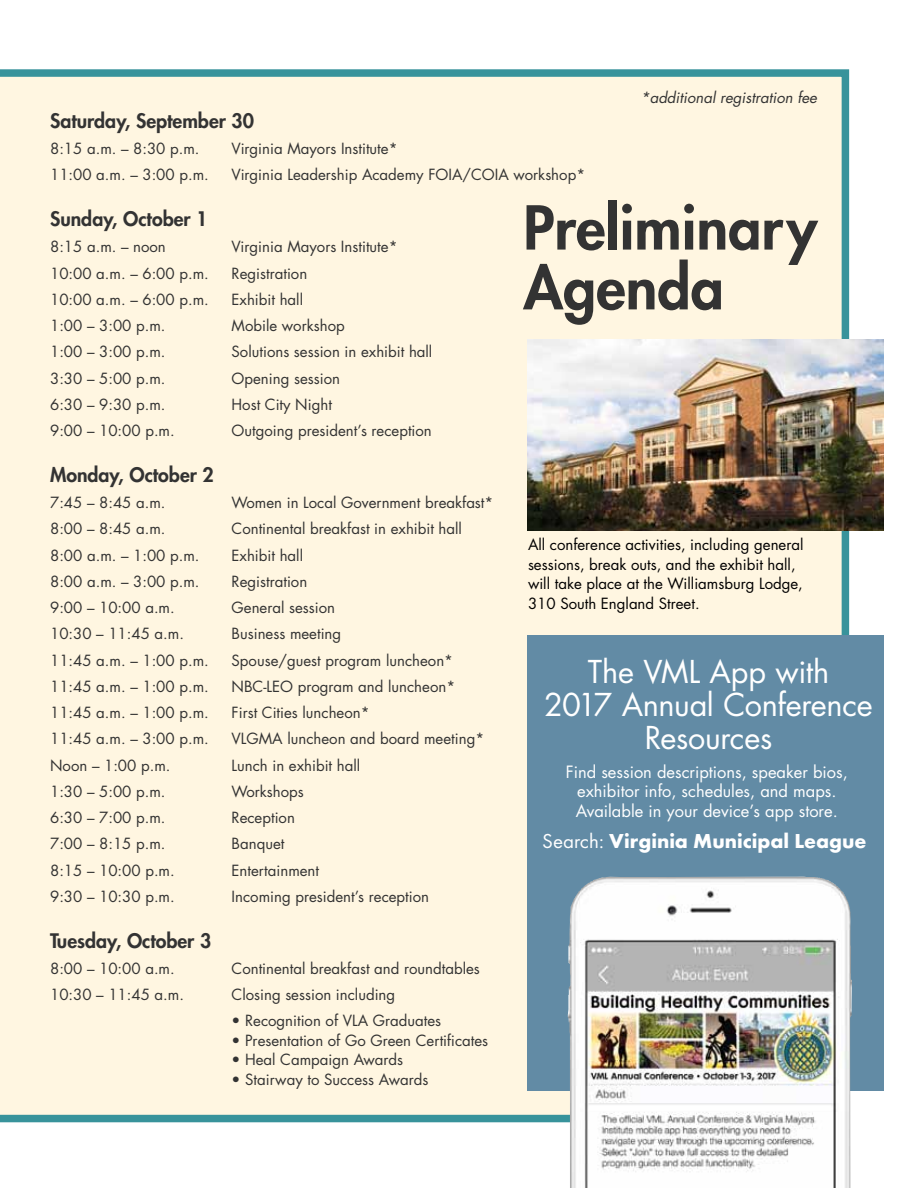
<style>
.page{position:relative;width:918px;height:1188px;background:#fff}
.page>*{position:absolute;margin:0;border:0;box-sizing:border-box;transform-origin:0 0}
.t1{font:800 58.8px/59.8px "Futura";color:#333}
.t2{font:30.6px/32.8px "Futura";letter-spacing:-.01em;color:#fff;text-align:center}
.t3{font:700 21px "Futura T";color:#fff}
.t4{font:800 19.5px "Futura";color:#333}
.t5{font:16.5px/19.5px "Futura";color:#fff;text-align:center}
.t6{font:15px "Futura";color:#333}
.t7{font:15px/19.5px "Futura";color:#000}
.t8{font:italic 15px "Futura";color:#333}
.s1{font-weight:400}
</style>
<div class="page">
<div style="left:0;top:69px;width:849px;height:1053px;background:#fff6e1"></div>
<img style="left:527px;top:339px;width:357px;height:192px">
<div style="left:527px;top:635px;width:357px;height:456px;background:#628ba5"></div>
<img style="left:567px;top:876px;width:285px;height:312px">
<p class="t8" style="left:641px;top:87px;width:178px">*additional registration fee</p>
<h3 class="t4" style="left:50px;top:108px;width:206px">Saturday, September 30</h3>
<p class="t6" style="left:50px;top:138px;width:151px">8:15 a.m. – 8:30 p.m.</p>
<p class="t6" style="left:232px;top:138px;width:167px">Virginia Mayors Institute*</p>
<p class="t6" style="left:50px;top:165px;width:160px">11:00 a.m. – 3:00 p.m.</p>
<p class="t6" style="left:232px;top:165px;width:355px">Virginia Leadership Academy FOIA/COIA workshop*</p>
<h3 class="t4" style="left:50px;top:206px;width:159px">Sunday, October 1</h3>
<p class="t6" style="left:50px;top:237px;width:117px">8:15 a.m. – noon</p>
<p class="t6" style="left:232px;top:237px;width:167px">Virginia Mayors Institute*</p>
<p class="t6" style="left:50px;top:263px;width:160px">10:00 a.m. – 6:00 p.m.</p>
<p class="t6" style="left:232px;top:263px;width:77px">Registration</p>
<p class="t6" style="left:50px;top:289px;width:160px">10:00 a.m. – 6:00 p.m.</p>
<p class="t6" style="left:232px;top:289px;width:73px">Exhibit hall</p>
<p class="t6" style="left:50px;top:315px;width:117px">1:00 – 3:00 p.m.</p>
<p class="t6" style="left:232px;top:315px;width:115px">Mobile workshop</p>
<p class="t6" style="left:50px;top:342px;width:117px">1:00 – 3:00 p.m.</p>
<p class="t6" style="left:232px;top:342px;width:202px">Solutions session in exhibit hall</p>
<p class="t6" style="left:50px;top:368px;width:117px">3:30 – 5:00 p.m.</p>
<p class="t6" style="left:232px;top:368px;width:110px">Opening session</p>
<p class="t6" style="left:50px;top:394px;width:117px">6:30 – 9:30 p.m.</p>
<p class="t6" style="left:232px;top:394px;width:102px">Host City Night</p>
<p class="t6" style="left:50px;top:420px;width:126px">9:00 – 10:00 p.m.</p>
<p class="t6" style="left:232px;top:420px;width:202px">Outgoing president’s reception</p>
<h3 class="t4" style="left:50px;top:462px;width:165px">Monday, October 2</h3>
<p class="t6" style="left:50px;top:492px;width:117px">7:45 – 8:45 a.m.</p>
<p class="t6" style="left:232px;top:492px;width:263px">Women in Local Government breakfast*</p>
<p class="t6" style="left:50px;top:519px;width:117px">8:00 – 8:45 a.m.</p>
<p class="t6" style="left:232px;top:519px;width:232px">Continental breakfast in exhibit hall</p>
<p class="t6" style="left:50px;top:545px;width:151px">8:00 a.m. – 1:00 p.m.</p>
<p class="t6" style="left:232px;top:545px;width:73px">Exhibit hall</p>
<p class="t6" style="left:50px;top:571px;width:151px">8:00 a.m. – 3:00 p.m.</p>
<p class="t6" style="left:232px;top:571px;width:77px">Registration</p>
<p class="t6" style="left:50px;top:597px;width:126px">9:00 – 10:00 a.m.</p>
<p class="t6" style="left:232px;top:597px;width:105px">General session</p>
<p class="t6" style="left:50px;top:624px;width:135px">10:30 – 11:45 a.m.</p>
<p class="t6" style="left:232px;top:624px;width:111px">Business meeting</p>
<p class="t6" style="left:50px;top:650px;width:160px">11:45 a.m. – 1:00 p.m.</p>
<p class="t6" style="left:232px;top:650px;width:223px">Spouse/guest program luncheon*</p>
<p class="t6" style="left:50px;top:676px;width:160px">11:45 a.m. – 1:00 p.m.</p>
<p class="t6" style="left:232px;top:676px;width:225px">NBC-LEO program and luncheon*</p>
<p class="t6" style="left:50px;top:702px;width:160px">11:45 a.m. – 1:00 p.m.</p>
<p class="t6" style="left:232px;top:702px;width:140px">First Cities luncheon*</p>
<p class="t6" style="left:50px;top:729px;width:160px">11:45 a.m. – 3:00 p.m.</p>
<p class="t6" style="left:232px;top:729px;width:254px">VLGMA luncheon and board meeting*</p>
<p class="t6" style="left:50px;top:755px;width:122px">Noon – 1:00 p.m.</p>
<p class="t6" style="left:232px;top:755px;width:130px">Lunch in exhibit hall</p>
<p class="t6" style="left:50px;top:781px;width:117px">1:30 – 5:00 p.m.</p>
<p class="t6" style="left:232px;top:781px;width:74px">Workshops</p>
<p class="t6" style="left:50px;top:807px;width:117px">6:30 – 7:00 p.m.</p>
<p class="t6" style="left:232px;top:807px;width:65px">Reception</p>
<p class="t6" style="left:50px;top:834px;width:117px">7:00 – 8:15 p.m.</p>
<p class="t6" style="left:232px;top:834px;width:54px">Banquet</p>
<p class="t6" style="left:50px;top:860px;width:126px">8:15 – 10:00 p.m.</p>
<p class="t6" style="left:232px;top:860px;width:89px">Entertainment</p>
<p class="t6" style="left:50px;top:886px;width:126px">9:30 – 10:30 p.m.</p>
<p class="t6" style="left:232px;top:886px;width:199px">Incoming president’s reception</p>
<h3 class="t4" style="left:50px;top:928px;width:163px">Tuesday, October 3</h3>
<p class="t6" style="left:50px;top:958px;width:126px">8:00 – 10:00 a.m.</p>
<p class="t6" style="left:232px;top:958px;width:250px">Continental breakfast and roundtables</p>
<p class="t6" style="left:50px;top:984px;width:135px">10:30 – 11:45 a.m.</p>
<p class="t6" style="left:232px;top:984px;width:165px">Closing session including</p>
<p class="t6" style="left:232px;top:1011px;width:211px">• Recognition of VLA Graduates</p>
<p class="t6" style="left:232px;top:1030px;width:258px">• Presentation of Go Green Certificates</p>
<p class="t6" style="left:232px;top:1050px;width:173px">• Heal Campaign Awards</p>
<p class="t6" style="left:232px;top:1069px;width:198px">• Stairway to Success Awards</p>
<h1 class="t1" style="left:523px;top:197px;width:295px">Preliminary<br>Agenda</h1>
<p class="t7" style="left:528px;top:535px;width:277px">All conference activities, including general sessions, break outs, and the exhibit hall, will take place at the Williamsburg Lodge, 310 South England Street.</p>
<h2 class="t2" style="left:544px;top:655px;width:330px">The VML App with<br>2017 Annual Conference<br>Resources</h2>
<p class="t5" style="left:566px;top:762px;width:284px">Find session descriptions, speaker bios, exhibitor info, schedules, and maps.<br>Available in your device’s app store.</p>
<h3 class="t3" style="left:542px;top:829px;width:326px"><span class="s1">Search:</span> Virginia Municipal League</h3>
</div>
